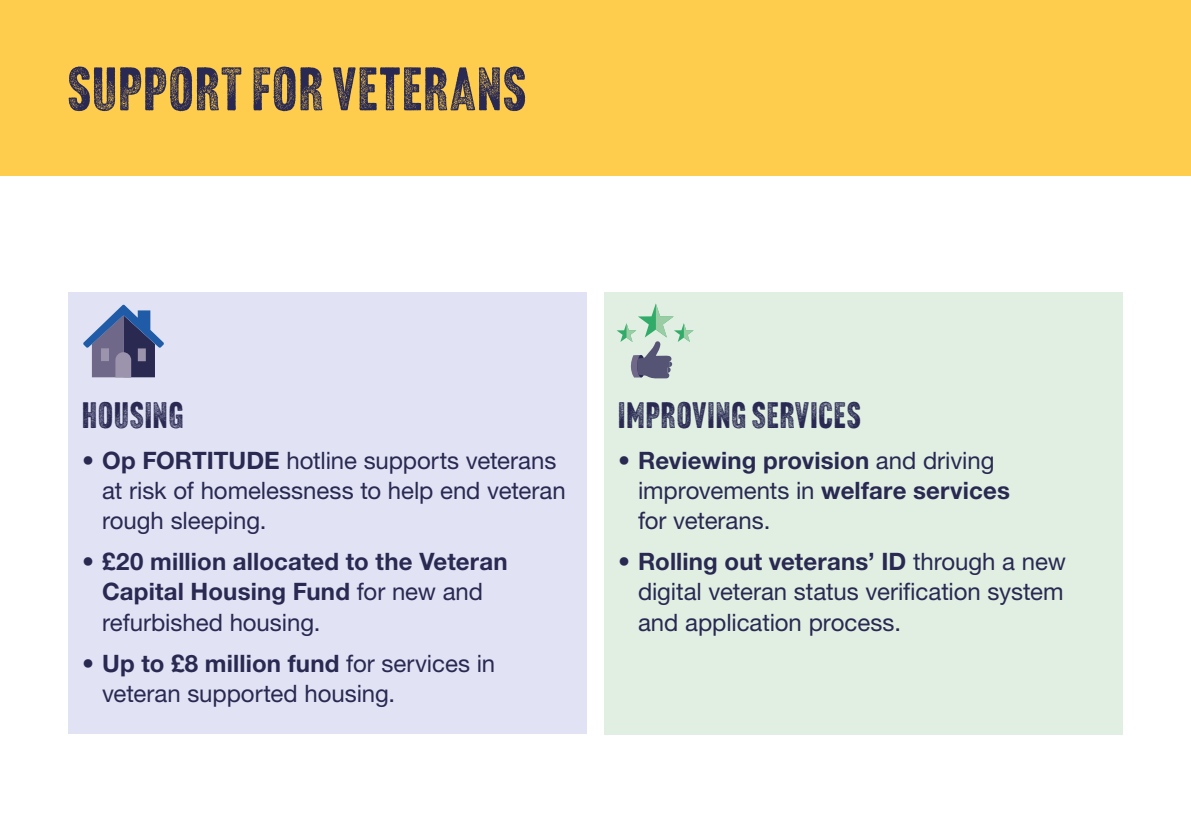
<style>
.page{position:relative;width:1191px;height:840px;background:#fff}
.page>*{position:absolute;margin:0;border:0;box-sizing:border-box;transform-origin:0 0}
.Heading_1___Non_TOC{font:60px "Headline Gothic ATF Rough No.1";letter-spacing:.03em;color:#292952}
.Heading_2___shaded{font:36px "Headline Gothic ATF Rough No.1";letter-spacing:.03em;color:#292952}
.t1{font:24px/30px "Helvetica Neue LT Pro";letter-spacing:-.005em;color:#292952}
.t2{font:700 24px/30px "Helvetica Neue LT Pro";letter-spacing:.005em;color:#292952}
.s1{font-weight:700}
.s2{font-weight:400}
</style>
<div class="page">
<div style="left:0;top:0;width:1191px;height:176px;background:#fecd4d"></div>
<div style="left:68px;top:292px;width:519px;height:158px;background:#e1e3f4"></div>
<div style="left:68px;top:437px;width:519px;height:113px;background:#e1e3f4"></div>
<div style="left:68px;top:539px;width:519px;height:112px;background:#e1e3f4"></div>
<div style="left:68px;top:640px;width:519px;height:94px;background:#e1e3f4"></div>
<svg style="left:83px;top:304px;width:81px;height:73px"></svg>
<div style="left:604px;top:292px;width:518px;height:158px;background:#e1efe3"></div>
<div style="left:604px;top:437px;width:518px;height:113px;background:#e1efe3"></div>
<div style="left:604px;top:539px;width:518px;height:195px;background:#e1efe3"></div>
<svg style="left:616px;top:303px;width:77px;height:75px"></svg>
<h1 class="Heading_1___Non_TOC" style="left:68px;top:54px;width:459px">SUPPORT FOR VETERANS</h1>
<h2 class="Heading_2___shaded" style="left:82px;top:393px;width:103px">HOUSING</h2>
<p class="t1" style="left:102px;top:445px;width:465px;text-indent:-20px">• <span class="s1">Op FORTITUDE</span> hotline supports veterans at risk of homelessness to help end veteran rough sleeping.</p>
<p class="t2" style="left:102px;top:546px;width:407px;text-indent:-20px"><span class="s2">•</span> £20 million allocated to the Veteran<br>Capital Housing Fund <span class="s2">for new and refurbished housing.</span></p>
<p class="t1" style="left:102px;top:647px;width:395px;text-indent:-20px">• <span class="s1">Up to £8 million fund</span> for services in veteran supported housing.</p>
<h2 class="Heading_2___shaded" style="left:618px;top:393px;width:244px">IMPROVING SERVICES</h2>
<p class="t1" style="left:638px;top:445px;width:373px;text-indent:-20px">• <span class="s1">Reviewing provision</span> and driving improvements in <span class="s1">welfare services </span>for veterans.</p>
<p class="t1" style="left:638px;top:546px;width:429px;text-align:justify;text-indent:-20px">• <span class="s1">Rolling out veterans’ ID</span> through a new digital veteran status verification system and application process.</p>
</div>
